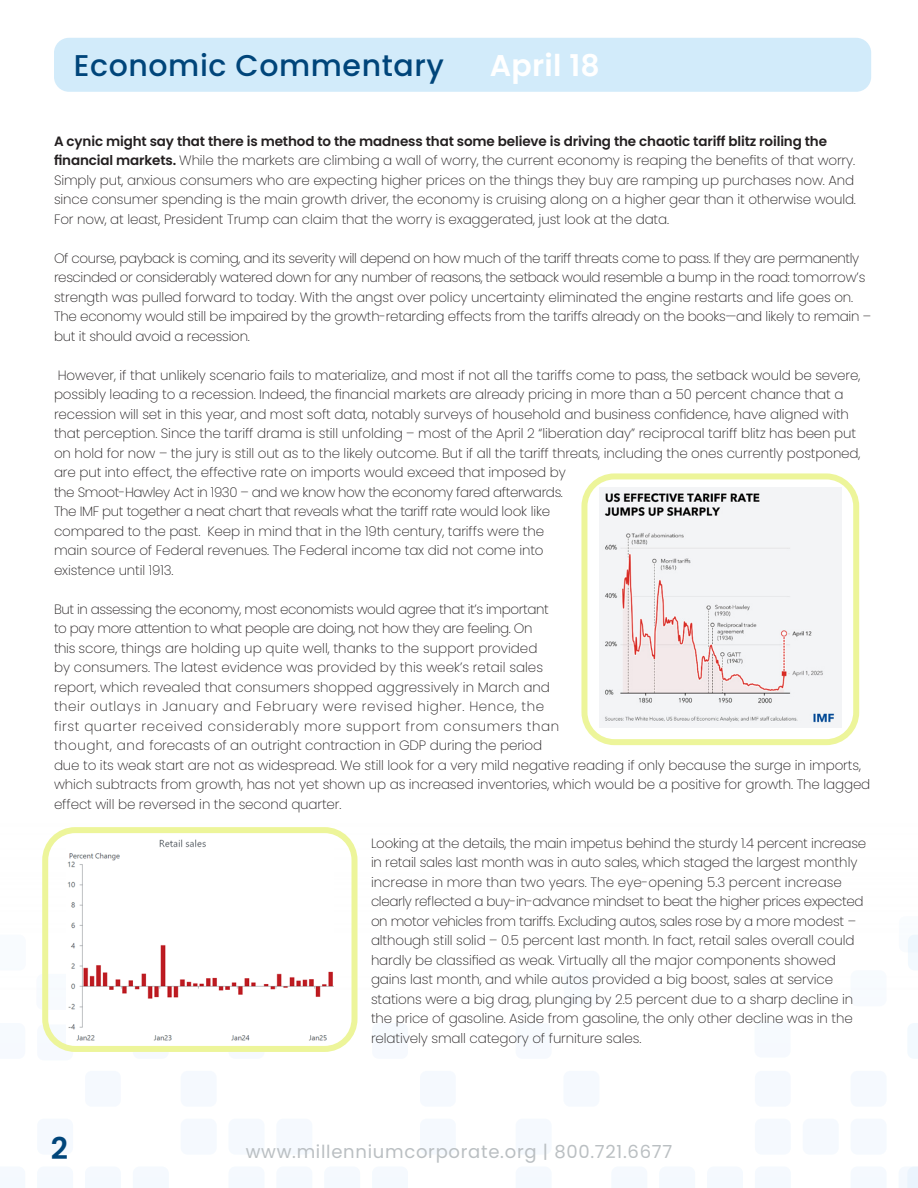
<style>
.page{position:relative;width:918px;height:1188px;background:#fff}
.page>*{position:absolute;margin:0;border:0;box-sizing:border-box;transform-origin:0 0}
.t1{font:500 30px "Poppins";letter-spacing:.02em;color:#00457a}
.t2{font:600 30px "Poppins";letter-spacing:.01em;color:#fff}
.t3{font:600 30px "Poppins";color:#00457a}
.t4{font:18px "Poppins";letter-spacing:.04em;color:#babfc2}
.t5{font:200 13.5px/19.5px "Poppins";letter-spacing:-.01em;color:#231f20}
.s1{font-weight:600}
</style>
<div class="page">
<img style="left:0;top:834px;width:917px;height:354px">
<div style="left:54px;top:38px;width:817px;height:54px;background:#d2ebfa;border-radius:15px"></div>
<svg style="left:899px;top:1167px;width:19px;height:21px"></svg>
<svg style="left:907px;top:1023px;width:11px;height:36px"></svg>
<svg style="left:899px;top:916px;width:19px;height:54px"></svg>
<img style="left:599px;top:488px;width:243px;height:240px">
<div style="left:581px;top:473px;width:278px;height:272px;border:6px solid #edf59a;border-radius:30px"></div>
<img style="left:67px;top:834px;width:267px;height:211px">
<div style="left:42px;top:827px;width:316px;height:225px;border:6px solid #edf59a;border-radius:30px"></div>
<p class="t1" style="left:74px;top:48px;width:372px">Economic Commentary</p>
<p class="t2" style="left:490px;top:48px;width:112px">April 18</p>
<p class="t5" style="left:54px;top:131px;width:804px"><span class="s1">A cynic might say that there is method to the madness that some believe is driving the chaotic tariff blitz roiling the financial markets.</span> While the markets are climbing a wall of worry, the current economy is reaping the benefits of that worry.<br>Simply put, anxious consumers who are expecting higher prices on the things they buy are ramping up purchases now. And since consumer spending is the main growth driver, the economy is cruising along on a higher gear than it otherwise would.<br>For now, at least, President Trump can claim that the worry is exaggerated, just look at the data.</p>
<p class="t5" style="left:54px;top:248px;width:819px">Of course, payback is coming, and its severity will depend on how much of the tariff threats come to pass. If they are permanently rescinded or considerably watered down for any number of reasons, the setback would resemble a bump in the road: tomorrow’s strength was pulled forward to today. With the angst over policy uncertainty eliminated the engine restarts and life goes on.<br>The economy would still be impaired by the growth-retarding effects from the tariffs already on the books—and likely to remain – but it should avoid a recession.</p>
<p class="t5" style="left:54px;top:365px;width:808px">However, if that unlikely scenario fails to materialize, and most if not all the tariffs come to pass, the setback would be severe, possibly leading to a recession. Indeed, the financial markets are already pricing in more than a 50 percent chance that a recession will set in this year, and most soft data, notably surveys of household and business confidence, have aligned with that perception. Since the tariff drama is still unfolding – most of the April 2 “liberation day” reciprocal tariff blitz has been put on hold for now – the jury is still out as to the likely outcome. But if all the tariff threats, including the ones currently postponed, are put into effect, the effective rate on imports would exceed that imposed by<br>the Smoot-Hawley Act in 1930 – and we know how the economy fared afterwards.<br>The IMF put together a neat chart that reveals what the tariff rate would look like<br>compared to the past. Keep in mind that in the 19th century, tariffs were the<br>main source of Federal revenues. The Federal income tax did not come into<br>existence until 1913.</p>
<p class="t5" style="left:54px;top:599px;width:818px">But in assessing the economy, most economists would agree that it’s important<br>to pay more attention to what people are doing, not how they are feeling. On<br>this score, things are holding up quite well, thanks to the support provided<br>by consumers. The latest evidence was provided by this week’s retail sales<br>report, which revealed that consumers shopped aggressively in March and<br>their outlays in January and February were revised higher. Hence, the<br>first quarter received considerably more support from consumers than<br>thought, and forecasts of an outright contraction in GDP during the period<br>due to its weak start are not as widespread. We still look for a very mild negative reading if only because the surge in imports, which subtracts from growth, has not yet shown up as increased inventories, which would be a positive for growth. The lagged effect will be reversed in the second quarter.</p>
<p class="t5" style="left:371px;top:833px;width:497px">Looking at the details, the main impetus behind the sturdy 1.4 percent increase in retail sales last month was in auto sales, which staged the largest monthly increase in more than two years. The eye-opening 5.3 percent increase clearly reflected a buy-in-advance mindset to beat the higher prices expected on motor vehicles from tariffs. Excluding autos, sales rose by a more modest – although still solid – 0.5 percent last month. In fact, retail sales overall could hardly be classified as weak. Virtually all the major components showed gains last month, and while autos provided a big boost, sales at service stations were a big drag, plunging by 2.5 percent due to a sharp decline in the price of gasoline. Aside from gasoline, the only other decline was in the relatively small category of furniture sales.</p>
<p class="t3" style="left:51px;top:1132px;width:19px">2</p>
<p class="t4" style="left:246px;top:1141px;width:428px">www.millenniumcorporate.org | 800.721.6677</p>
</div>
